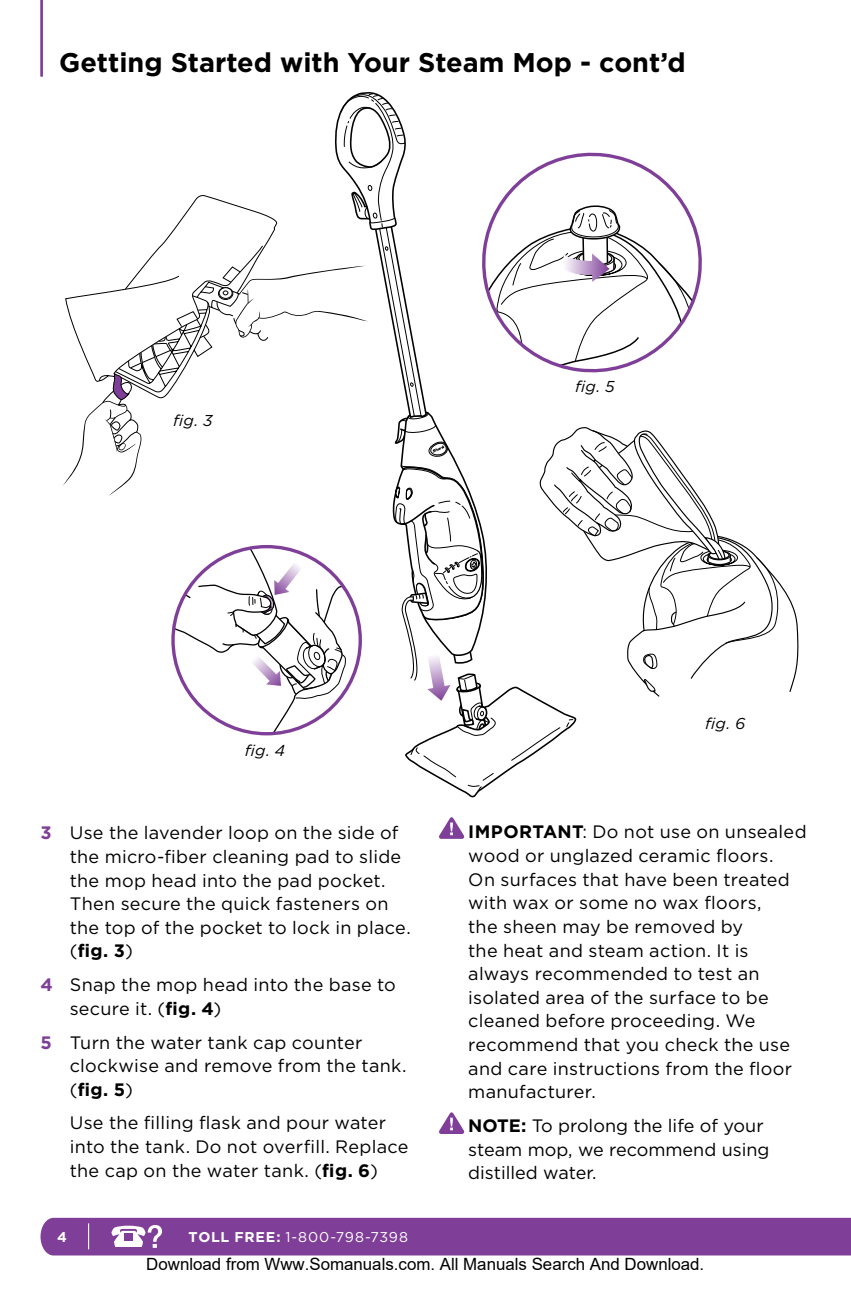
<style>
.page{position:relative;width:851px;height:1296px;background:#fff}
.page>*{position:absolute;margin:0;border:0;box-sizing:border-box;transform-origin:0 0}
.t1{font:700 27px "Gotham";color:#000}
.t2{font:18px/23.6px "Gotham";letter-spacing:.015em;color:#000}
.t3{font:16.88px "Arial";color:#000}
.t4{font:italic 15.75px "Gotham";color:#000}
.t5{font:14.17px "Gotham";letter-spacing:.065em;color:#fff}
.t6{font:700 14.17px "Gotham";color:#fff}
.s1{font-weight:700;color:#7f3f98}
.s2{font-weight:700}
</style>
<div class="page">
<div style="left:40px;top:1218px;width:811px;height:38px;background:#7f3f98"></div>
<svg style="left:439px;top:817px;width:25px;height:22px"></svg>
<svg style="left:439px;top:1112px;width:25px;height:22px"></svg>
<svg style="left:63px;top:92px;width:736px;height:706px"></svg>
<hr style="left:40px;top:0;width:3px;height:76px;background:#7f3f98">
<h1 class="t1" style="left:59px;top:46px;width:628px">Getting Started with Your Steam Mop - cont’d</h1>
<p class="t4" style="left:173px;top:412px;width:41px">fig. 3</p>
<p class="t4" style="left:575px;top:378px;width:41px">fig. 5</p>
<p class="t4" style="left:245px;top:742px;width:42px">fig. 4</p>
<p class="t2" style="left:70px;top:821px;width:342px;text-indent:-29px"><span class="s1">3</span> Use the lavender loop on the side of the micro-fiber cleaning pad to slide the mop head into the pad pocket.<br>Then secure the quick fasteners on the top of the pocket to lock in place. (<span class="s2">fig. 3</span>)</p>
<p class="t2" style="left:70px;top:973px;width:327px;text-indent:-29px"><span class="s1">4</span> Snap the mop head into the base to secure it. (<span class="s2">fig. 4</span>)</p>
<p class="t2" style="left:70px;top:1030px;width:338px;text-indent:-29px"><span class="s1">5</span> Turn the water tank cap counter clockwise and remove from the tank. (<span class="s2">fig. 5</span>)</p>
<p class="t2" style="left:70px;top:1111px;width:340px">Use the filling flask and pour water into the tank. Do not overfill. Replace the cap on the water tank. (<span class="s2">fig. 6</span>)</p>
<p class="t6" style="left:57px;top:1229px;width:11px">4</p>
<p class="t5" style="left:189px;top:1229px;width:221px"><span class="s2">TOLL FREE:</span> 1-800-798-7398</p>
<p class="t4" style="left:705px;top:714px;width:42px">fig. 6</p>
<p class="t2" style="left:468px;top:820px;width:340px"><span class="s2">IMPORTANT</span>: Do not use on unsealed wood or unglazed ceramic floors.<br>On surfaces that have been treated with wax or some no wax floors,<br>the sheen may be removed by<br>the heat and steam action. It is always recommended to test an isolated area of the surface to be cleaned before proceeding. We recommend that you check the use and care instructions from the floor manufacturer.</p>
<p class="t2" style="left:468px;top:1114px;width:303px"><span class="s2">NOTE:</span> To prolong the life of your steam mop, we recommend using distilled water.</p>
<p class="t3" style="left:146px;top:1255px;width:559px">Download from Www.Somanuals.com. All Manuals Search And Download.</p>
</div>
